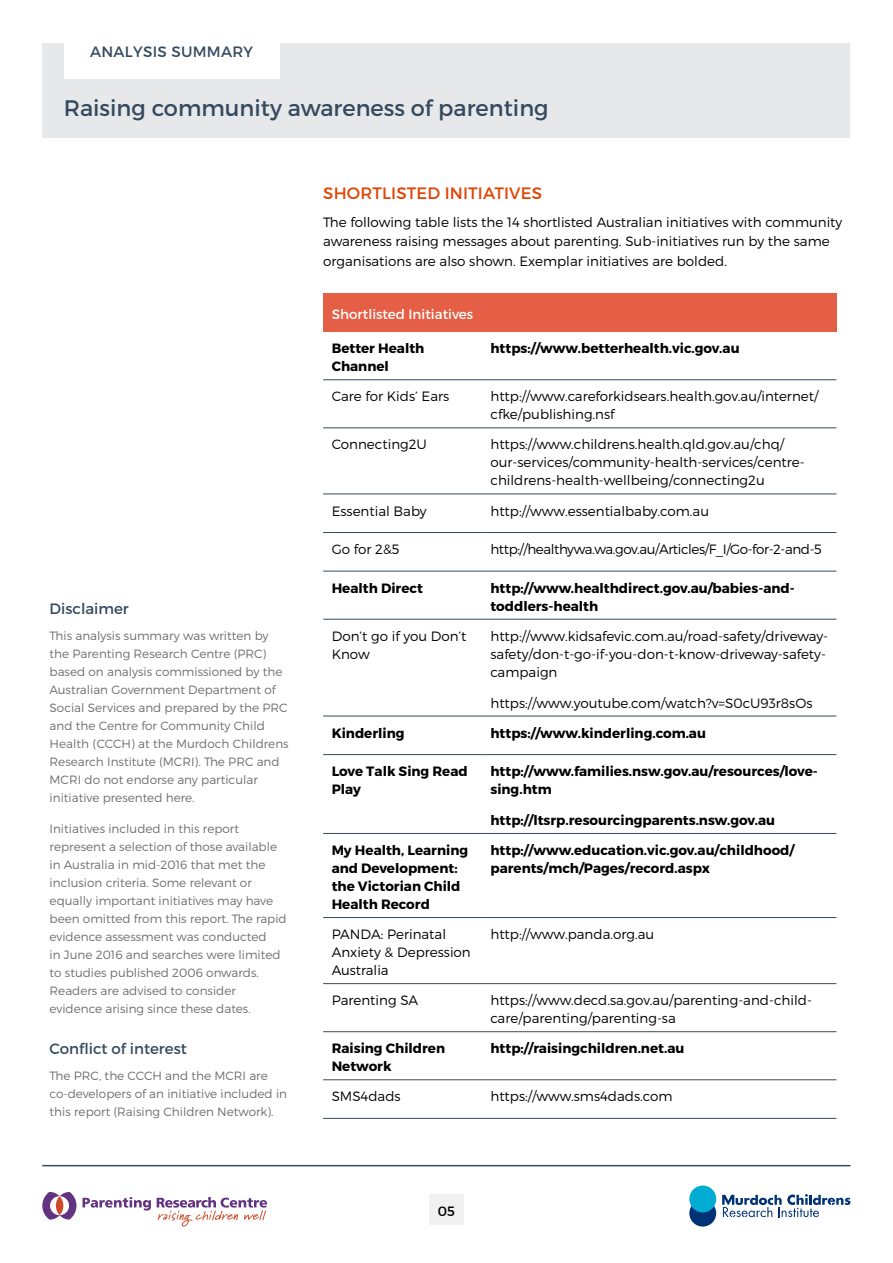
<style>
.page{position:relative;width:893px;height:1263px;background:#fff}
.page>*{position:absolute;margin:0;border:0;box-sizing:border-box;transform-origin:0 0}
.t1{font:22.5px "Montserrat";color:#354a5f}
.t2{font:16.5px "Montserrat";letter-spacing:.01em;color:#e24301}
.t3{font:15px "Montserrat";color:#354a5f}
.t4{font:15px "Montserrat";letter-spacing:.02em;color:#354a5f}
.t5{font:300 13.5px/18px "Montserrat";color:#000}
.t6{font:700 13.5px/18px "Montserrat";color:#000}
.t7{font:300 13.5px "Montserrat";letter-spacing:-.03em;color:#000}
.t8{font:13.5px "Montserrat";color:#fff}
.t9{font:13.5px "Montserrat";color:#000}
.t10{font:300 12px/18px "Montserrat";color:#6d6e71}
</style>
<div class="page">
<div style="left:43px;top:43px;width:807px;height:94px;background:#e7e8e9"></div>
<div style="left:64px;top:40px;width:215px;height:39px;background:#fff"></div>
<div style="left:429px;top:1194px;width:34px;height:31px;background:#f1f1f2"></div>
<hr style="left:42px;top:1165px;width:808px;height:1px;background:#354a5f">
<div style="left:689px;top:1200px;width:27px;height:26px;background:#003375;border-radius:50%"></div>
<svg style="left:722px;top:1194px;width:128px;height:23px"></svg>
<div style="left:323px;top:293px;width:513px;height:39px;background:#e45f46"></div>
<hr style="left:323px;top:379px;width:159px;height:1px;background:#354a5f">
<hr style="left:482px;top:379px;width:354px;height:1px;background:#354a5f">
<hr style="left:323px;top:427px;width:159px;height:1px;background:#354a5f">
<hr style="left:482px;top:427px;width:354px;height:1px;background:#354a5f">
<hr style="left:323px;top:494px;width:159px;height:1px;background:#354a5f">
<hr style="left:482px;top:494px;width:354px;height:1px;background:#354a5f">
<hr style="left:323px;top:532px;width:159px;height:1px;background:#354a5f">
<hr style="left:482px;top:532px;width:354px;height:1px;background:#354a5f">
<hr style="left:323px;top:571px;width:159px;height:1px;background:#354a5f">
<hr style="left:482px;top:571px;width:354px;height:1px;background:#354a5f">
<hr style="left:323px;top:619px;width:159px;height:1px;background:#354a5f">
<hr style="left:482px;top:619px;width:354px;height:1px;background:#354a5f">
<hr style="left:323px;top:716px;width:159px;height:1px;background:#354a5f">
<hr style="left:482px;top:716px;width:354px;height:1px;background:#354a5f">
<hr style="left:323px;top:754px;width:159px;height:1px;background:#354a5f">
<hr style="left:482px;top:754px;width:354px;height:1px;background:#354a5f">
<hr style="left:323px;top:833px;width:159px;height:1px;background:#354a5f">
<hr style="left:482px;top:833px;width:354px;height:1px;background:#354a5f">
<hr style="left:323px;top:917px;width:159px;height:1px;background:#354a5f">
<hr style="left:482px;top:917px;width:354px;height:1px;background:#354a5f">
<hr style="left:323px;top:983px;width:159px;height:1px;background:#354a5f">
<hr style="left:482px;top:983px;width:354px;height:1px;background:#354a5f">
<hr style="left:323px;top:1031px;width:159px;height:1px;background:#354a5f">
<hr style="left:482px;top:1031px;width:354px;height:1px;background:#354a5f">
<hr style="left:323px;top:1079px;width:159px;height:1px;background:#354a5f">
<hr style="left:482px;top:1079px;width:354px;height:1px;background:#354a5f">
<hr style="left:323px;top:1118px;width:159px;height:1px;background:#354a5f">
<hr style="left:482px;top:1118px;width:354px;height:1px;background:#354a5f">
<svg style="left:83px;top:1197px;width:68px;height:13px"></svg>
<svg style="left:157px;top:1197px;width:110px;height:29px"></svg>
<svg style="left:42px;top:1192px;width:35px;height:28px"></svg>
<svg style="left:50px;top:1196px;width:19px;height:19px"></svg>
<div style="left:56px;top:1196px;width:7px;height:19px;background:#cf4a28;border-radius:50%"></div>
<div style="left:689px;top:1185px;width:27px;height:27px;background:#00acd4;border-radius:50%"></div>
<p class="t4" style="left:90px;top:43px;width:165px">ANALYSIS SUMMARY</p>
<h1 class="t1" style="left:64px;top:94px;width:486px">Raising community awareness of parenting</h1>
<p class="t3" style="left:50px;top:599px;width:81px">Disclaimer</p>
<p class="t10" style="left:50px;top:627px;width:241px">This analysis summary was written by the Parenting Research Centre (PRC) based on analysis commissioned by the Australian Government Department of Social Services and prepared by the PRC and the Centre for Community Child Health (CCCH) at the Murdoch Childrens Research Institute (MCRI). The PRC and MCRI do not endorse any particular initiative presented here.</p>
<p class="t10" style="left:50px;top:819px;width:239px">Initiatives included in this report represent a selection of those available in Australia in mid-2016 that met the inclusion criteria. Some relevant or equally important initiatives may have been omitted from this report. The rapid evidence assessment was conducted<br>in June 2016 and searches were limited to studies published 2006 onwards.<br>Readers are advised to consider evidence arising since these dates.</p>
<p class="t3" style="left:50px;top:1039px;width:139px">Conflict of interest</p>
<p class="t10" style="left:50px;top:1067px;width:239px">The PRC, the CCCH and the MCRI are co-developers of an initiative included in this report (Raising Children Network).</p>
<p class="t2" style="left:323px;top:183px;width:220px">SHORTLISTED INITIATIVES</p>
<p class="t5" style="left:323px;top:212px;width:521px;line-height:19.5px">The following table lists the 14 shortlisted Australian initiatives with community awareness raising messages about parenting. Sub-initiatives run by the same organisations are also shown. Exemplar initiatives are bolded.</p>
<p class="t8" style="left:332px;top:306px;width:143px">Shortlisted Initiatives</p>
<p class="t6" style="left:332px;top:340px;width:94px">Better Health<br>Channel</p>
<p class="t6" style="left:490px;top:340px;width:251px">https://www.betterhealth.vic.gov.au</p>
<p class="t5" style="left:332px;top:387px;width:119px">Care for Kids’ Ears</p>
<p class="t5" style="left:490px;top:387px;width:329px">http://www.careforkidsears.health.gov.au/internet/ cfke/publishing.nsf</p>
<p class="t5" style="left:332px;top:435px;width:97px">Connecting2U</p>
<p class="t5" style="left:490px;top:435px;width:316px">https://www.childrens.health.qld.gov.au/chq/ our-services/community-health-services/centre&shy;childrens-health-wellbeing/connecting2u</p>
<p class="t5" style="left:332px;top:501px;width:97px">Essential Baby</p>
<p class="t5" style="left:490px;top:501px;width:220px">http://www.essentialbaby.com.au</p>
<p class="t5" style="left:332px;top:540px;width:69px">Go for 2&amp;5</p>
<p class="t7" style="left:490px;top:541px;width:333px">http://healthywa.wa.gov.au/Articles/F_I/Go-for-2-and-5</p>
<p class="t6" style="left:332px;top:579px;width:93px">Health Direct</p>
<p class="t6" style="left:490px;top:579px;width:306px">http://www.healthdirect.gov.au/babies-and&shy;toddlers-health</p>
<p class="t5" style="left:332px;top:627px;width:136px">Don’t go if you Don’t<br>Know</p>
<p class="t5" style="left:490px;top:627px;width:339px">http://www.kidsafevic.com.au/road-safety/driveway&shy;safety/don-t-go-if-you-don-t-know-driveway-safety&shy;campaign</p>
<p class="t5" style="left:490px;top:693px;width:323px">https://www.youtube.com/watch?v=S0cU93r8sOs</p>
<p class="t6" style="left:332px;top:724px;width:74px">Kinderling</p>
<p class="t6" style="left:490px;top:724px;width:217px">https://www.kinderling.com.au</p>
<p class="t6" style="left:332px;top:762px;width:138px">Love Talk Sing Read<br>Play</p>
<p class="t6" style="left:490px;top:762px;width:329px">http://www.families.nsw.gov.au/resources/love&shy;sing.htm</p>
<p class="t6" style="left:490px;top:811px;width:286px">http://ltsrp.resourcingparents.nsw.gov.au</p>
<p class="t6" style="left:332px;top:841px;width:138px">My Health, Learning and Development: the Victorian Child<br>Health Record</p>
<p class="t6" style="left:490px;top:841px;width:305px">http://www.education.vic.gov.au/childhood/ parents/mch/Pages/record.aspx</p>
<p class="t5" style="left:332px;top:925px;width:141px">PANDA: Perinatal<br>Anxiety &amp; Depression<br>Australia</p>
<p class="t5" style="left:490px;top:925px;width:165px">http://www.panda.org.au</p>
<p class="t5" style="left:332px;top:991px;width:88px">Parenting SA</p>
<p class="t5" style="left:490px;top:991px;width:323px">https://www.decd.sa.gov.au/parenting-and-child&shy;care/parenting/parenting-sa</p>
<p class="t6" style="left:332px;top:1040px;width:115px">Raising Children<br>Network</p>
<p class="t6" style="left:490px;top:1040px;width:195px">http://raisingchildren.net.au</p>
<p class="t5" style="left:332px;top:1087px;width:70px">SMS4dads</p>
<p class="t5" style="left:490px;top:1087px;width:184px">https://www.sms4dads.com</p>
<p class="t9" style="left:438px;top:1203px;width:19px">05</p>
</div>
